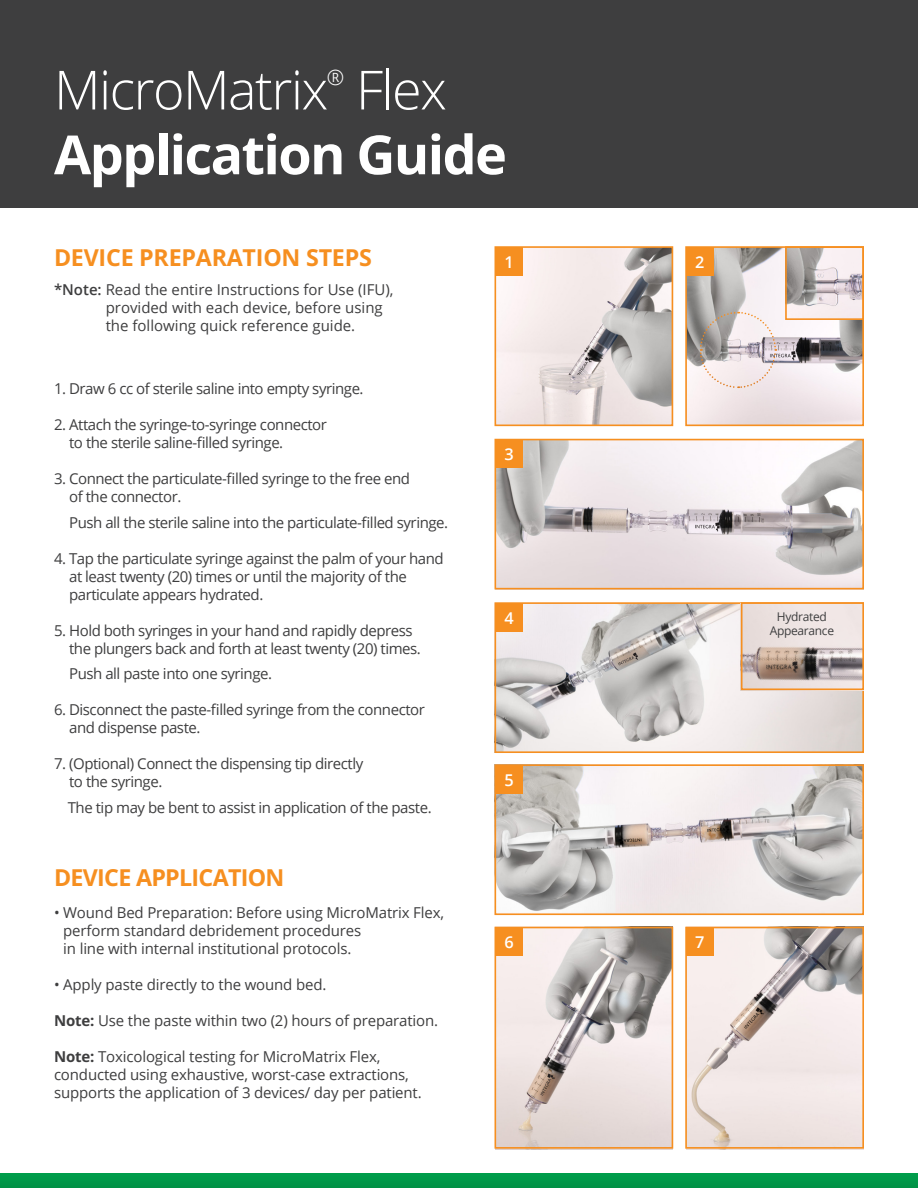
<style>
.page{position:relative;width:918px;height:1188px;background:#fff}
.page>*{position:absolute;margin:0;border:0;box-sizing:border-box;transform-origin:0 0}
.t1{font:700 54px/64.8px "Open Sans";letter-spacing:-.03em;color:#fff}
.t2{font:300 54px "Open Sans";letter-spacing:-.03em;color:#fff}
.t3{font:700 23.25px "Open Sans";letter-spacing:-.01em;color:#f68f20}
.t4{font:700 23.25px "Open Sans";letter-spacing:-.03em;color:#f68f20}
.t5{font:300 21px "Open Sans";color:#fff}
.t6{font:600 16.35px "Open Sans";color:#fff}
.t7{font:15px/18px "Open Sans";letter-spacing:-.03em;color:#3e3e3f}
.t8{font:15px/18px "Open Sans";letter-spacing:-.01em;color:#3e3e3f}
.t9{font:15px/18px "Open Sans";color:#3e3e3f}
.t10{font:12px/14.4px "Open Sans";letter-spacing:-.025em;color:#3e3e3f;text-align:center}
.s1{font-weight:300}
.s2{font-weight:600}
.s3{font-weight:700}
</style>
<div class="page">
<div style="left:0;top:1172px;width:918px;height:16px;background:#009a49"></div>
<img style="left:498px;top:249px;width:172px;height:174px">
<img style="left:495px;top:926px;width:177px;height:220px">
<img style="left:498px;top:442px;width:363px;height:144px">
<img style="left:498px;top:605px;width:363px;height:145px">
<img style="left:498px;top:767px;width:363px;height:145px">
<img style="left:688px;top:249px;width:173px;height:174px">
<img style="left:687px;top:926px;width:177px;height:220px">
<img style="left:788px;top:249px;width:73px;height:68px">
<div style="left:785px;top:246px;width:79px;height:74px;border:2px solid #f68f20"></div>
<div style="left:495px;top:246px;width:178px;height:180px;border:2px solid #f68f20"></div>
<div style="left:495px;top:927px;width:178px;height:222px;border:2px solid #f68f20"></div>
<div style="left:685px;top:927px;width:179px;height:222px;border:2px solid #f68f20"></div>
<div style="left:495px;top:439px;width:369px;height:150px;border:2px solid #f68f20"></div>
<div style="left:495px;top:602px;width:369px;height:151px;border:2px solid #f68f20"></div>
<div style="left:495px;top:764px;width:369px;height:151px;border:2px solid #f68f20"></div>
<div style="left:685px;top:246px;width:179px;height:180px;border:2px solid #f68f20"></div>
<div style="left:495px;top:247px;width:28px;height:29px;background:#f68f20"></div>
<div style="left:495px;top:928px;width:28px;height:28px;background:#f68f20"></div>
<div style="left:686px;top:928px;width:28px;height:28px;background:#f68f20"></div>
<div style="left:495px;top:440px;width:28px;height:28px;background:#f68f20"></div>
<div style="left:495px;top:603px;width:28px;height:29px;background:#f68f20"></div>
<div style="left:495px;top:765px;width:28px;height:29px;background:#f68f20"></div>
<div style="left:686px;top:247px;width:28px;height:29px;background:#f68f20"></div>
<svg style="left:699px;top:311px;width:78px;height:78px"></svg>
<img style="left:744px;top:605px;width:117px;height:82px">
<div style="left:741px;top:602px;width:123px;height:88px;border:2px solid #f68f20"></div>
<div style="left:0;top:0;width:918px;height:207px;background:#3e3e3f"></div>
<p class="t1" style="left:54px;top:56px;width:455px;text-indent:302px"><span class="s1">Flex<br></span>Application Guide</p>
<p class="t2" style="left:54px;top:53px;width:276px">MicroMatrix</p>
<p class="t5" style="left:327px;top:63px;width:19px">®</p>
<p class="t3" style="left:54px;top:242px;width:319px">DEVICE PREPARATION STEPS</p>
<p class="t9" style="left:106px;top:280px;width:289px;text-indent:-52px"><span class="s2">*Note:</span> Read the entire Instructions for Use (IFU), provided with each device, before using the following quick reference guide.</p>
<p class="t7" style="left:54px;top:379px;width:311px">1. Draw 6 cc of sterile saline into empty syringe.</p>
<p class="t7" style="left:69px;top:415px;width:259px;text-indent:-15px">2. Attach the syringe-to-syringe connector to the sterile saline-filled syringe.</p>
<p class="t7" style="left:69px;top:469px;width:343px;text-indent:-15px">3. Connect the particulate-filled syringe to the free end of the connector.</p>
<p class="t7" style="left:69px;top:513px;width:381px">Push all the sterile saline into the particulate-filled syringe.</p>
<p class="t7" style="left:69px;top:549px;width:376px;text-indent:-15px">4. Tap the particulate syringe against the palm of your hand at least twenty (20) times or until the majority of the particulate appears hydrated.</p>
<p class="t7" style="left:69px;top:621px;width:353px;text-indent:-15px">5. Hold both syringes in your hand and rapidly depress the plungers back and forth at least twenty (20) times.</p>
<p class="t7" style="left:69px;top:664px;width:204px">Push all paste into one syringe.</p>
<p class="t7" style="left:69px;top:700px;width:357px;text-indent:-15px">6. Disconnect the paste-filled syringe from the connector and dispense paste.</p>
<p class="t7" style="left:69px;top:754px;width:296px;text-indent:-15px">7. (Optional) Connect the dispensing tip directly to the syringe.</p>
<p class="t7" style="left:68px;top:798px;width:365px">The tip may be bent to assist in application of the paste.</p>
<p class="t6" style="left:505px;top:250px;width:11px">1</p>
<p class="t6" style="left:505px;top:443px;width:11px">3</p>
<p class="t6" style="left:505px;top:606px;width:11px">4</p>
<p class="t6" style="left:505px;top:769px;width:11px">5</p>
<p class="t6" style="left:695px;top:250px;width:11px">2</p>
<p class="t4" style="left:54px;top:862px;width:232px">DEVICE APPLICATION</p>
<p class="t8" style="left:63px;top:903px;width:382px;text-indent:-9px">• Wound Bed Preparation: Before using MicroMatrix Flex, perform standard debridement procedures<br>in line with internal institutional protocols.</p>
<p class="t8" style="left:54px;top:975px;width:274px">• Apply paste directly to the wound bed.</p>
<p class="t8" style="left:54px;top:1011px;width:386px"><span class="s3">Note:</span> Use the paste within two (2) hours of preparation.</p>
<p class="t8" style="left:54px;top:1047px;width:369px"><span class="s3">Note:</span> Toxicological testing for MicroMatrix Flex, conducted using exhaustive, worst-case extractions, supports the application of 3 devices/ day per patient.</p>
<p class="t6" style="left:505px;top:931px;width:11px">6</p>
<p class="t6" style="left:695px;top:931px;width:11px">7</p>
<p class="t10" style="left:770px;top:609px;width:66px">Hydrated<br>Appearance</p>
</div>
